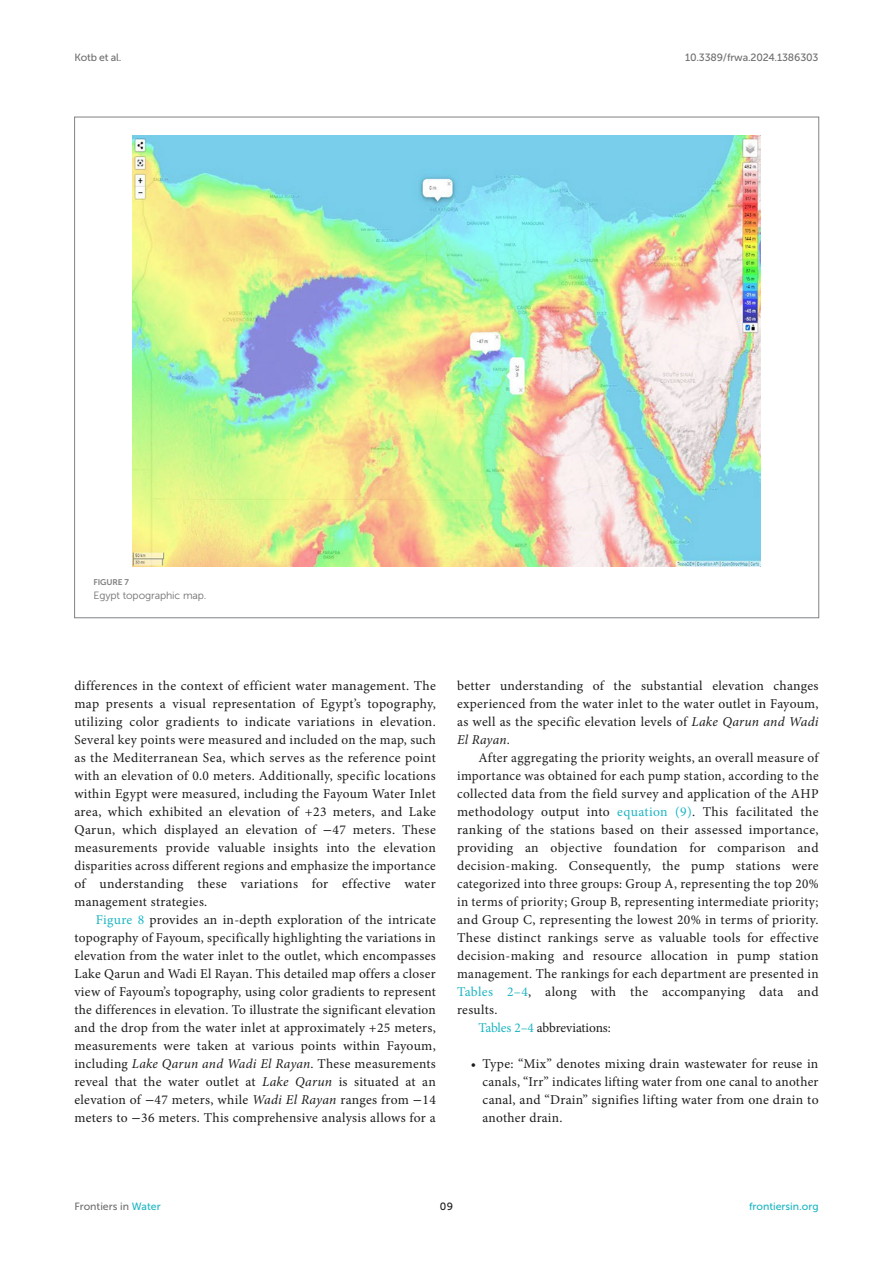
<style>
.page{position:relative;width:893px;height:1263px;background:#fff}
.page>*{position:absolute;margin:0;border:0;box-sizing:border-box;transform-origin:0 0}
.TEXT{font:13.5px/18px "Minion Pro";letter-spacing:.02em;color:#1b1c1b;text-align:justify}
.BL_ABW{font:13.5px/18px "Minion Pro";letter-spacing:.02em;color:#1b1c1b;text-align:justify}
.TEXT-2{font:13.5px "Minion Pro";letter-spacing:-.01em;color:#1b1c1b}
.t1{font:10.5px "Museo Sans 500";letter-spacing:-.015em;color:#706f70}
.FIG_LEG{font:10.5px "Museo Sans 300";letter-spacing:-.01em;color:#706f70}
.t2{font:10.5px "Museo Sans 500";color:#1db5c3}
.t3{font:10.5px "Museo Sans 500";color:#1b1c1b}
.FIG_HD{font:8.25px "Museo Sans 700";letter-spacing:-.01em;color:#7e7f7f}
.s1{font-family:"STIX General"}
.s2{color:#1db5c3}
.s3{font-style:italic}
</style>
<div class="page">
<img style="left:133px;top:136px;width:627px;height:431px">
<p class="t1" style="left:74px;top:51px;width:49px">Kotb et al.</p>
<p class="t1" style="left:685px;top:51px;width:135px">10.3389/frwa.2024.1386303</p>
<p class="FIG_HD" style="left:94px;top:578px;width:37px">FIGURE 7</p>
<p class="FIG_LEG" style="left:94px;top:589px;width:115px">Egypt topographic map.</p>
<p class="TEXT" style="left:74px;top:677px;width:363px">differences in the context of efficient water management. The map presents a visual representation of Egypt’s topography, utilizing color gradients to indicate variations in elevation.<br>Several key points were measured and included on the map, such as the Mediterranean Sea, which serves as the reference point with an elevation of 0.0 meters. Additionally, specific locations within Egypt were measured, including the Fayoum Water Inlet area, which exhibited an elevation of +23 meters, and Lake Qarun, which displayed an elevation of <span class="s1">−</span>47 meters. These measurements provide valuable insights into the elevation disparities across different regions and emphasize the importance of understanding these variations for effective water management strategies.</p>
<p class="TEXT" style="left:74px;top:911px;width:363px;text-indent:21px"><span class="s2">Figure 8</span> provides an in-depth exploration of the intricate topography of Fayoum, specifically highlighting the variations in elevation from the water inlet to the outlet, which encompasses Lake Qarun and Wadi El Rayan. This detailed map offers a closer view of Fayoum’s topography, using color gradients to represent the differences in elevation. To illustrate the significant elevation and the drop from the water inlet at approximately +25 meters, measurements were taken at various points within Fayoum, including <span class="s3">Lake Qarun and Wadi El Rayan</span>. These measurements reveal that the water outlet at <span class="s3">Lake Qarun</span> is situated at an elevation of <span class="s1">−</span>47 meters, while <span class="s3">Wadi El Rayan</span> ranges from <span class="s1">−</span>14 meters to <span class="s1">−</span>36 meters. This comprehensive analysis allows for a</p>
<p class="TEXT" style="left:457px;top:677px;width:363px">better understanding of the substantial elevation changes experienced from the water inlet to the water outlet in Fayoum, as well as the specific elevation levels of <span class="s3">Lake Qarun and Wadi El Rayan</span>.</p>
<p class="TEXT" style="left:457px;top:749px;width:363px;text-indent:21px">After aggregating the priority weights, an overall measure of importance was obtained for each pump station, according to the collected data from the field survey and application of the AHP methodology output into <span class="s2">equation (9)</span>. This facilitated the ranking of the stations based on their assessed importance, providing an objective foundation for comparison and decision-making. Consequently, the pump stations were categorized into three groups: Group A, representing the top 20% in terms of priority; Group B, representing intermediate priority; and Group C, representing the lowest 20% in terms of priority.<br>These distinct rankings serve as valuable tools for effective decision-making and resource allocation in pump station management. The rankings for each department are presented in <span class="s2">Tables 2–4</span>, along with the accompanying data and results.</p>
<p class="TEXT-2" style="left:478px;top:1019px;width:134px"><span class="s2">Tables 2–4</span> abbreviations:</p>
<p class="BL_ABW" style="left:483px;top:1055px;width:337px;text-indent:-12px">• Type: “Mix” denotes mixing drain wastewater for reuse in canals, “Irr” indicates lifting water from one canal to another canal, and “Drain” signifies lifting water from one drain to another drain.</p>
<p class="t1" style="left:74px;top:1200px;width:88px">Frontiers in <span class="s2">Water</span></p>
<p class="t3" style="left:440px;top:1200px;width:15px">09</p>
<p class="t2" style="left:749px;top:1200px;width:71px">frontiersin.org</p>
</div>
